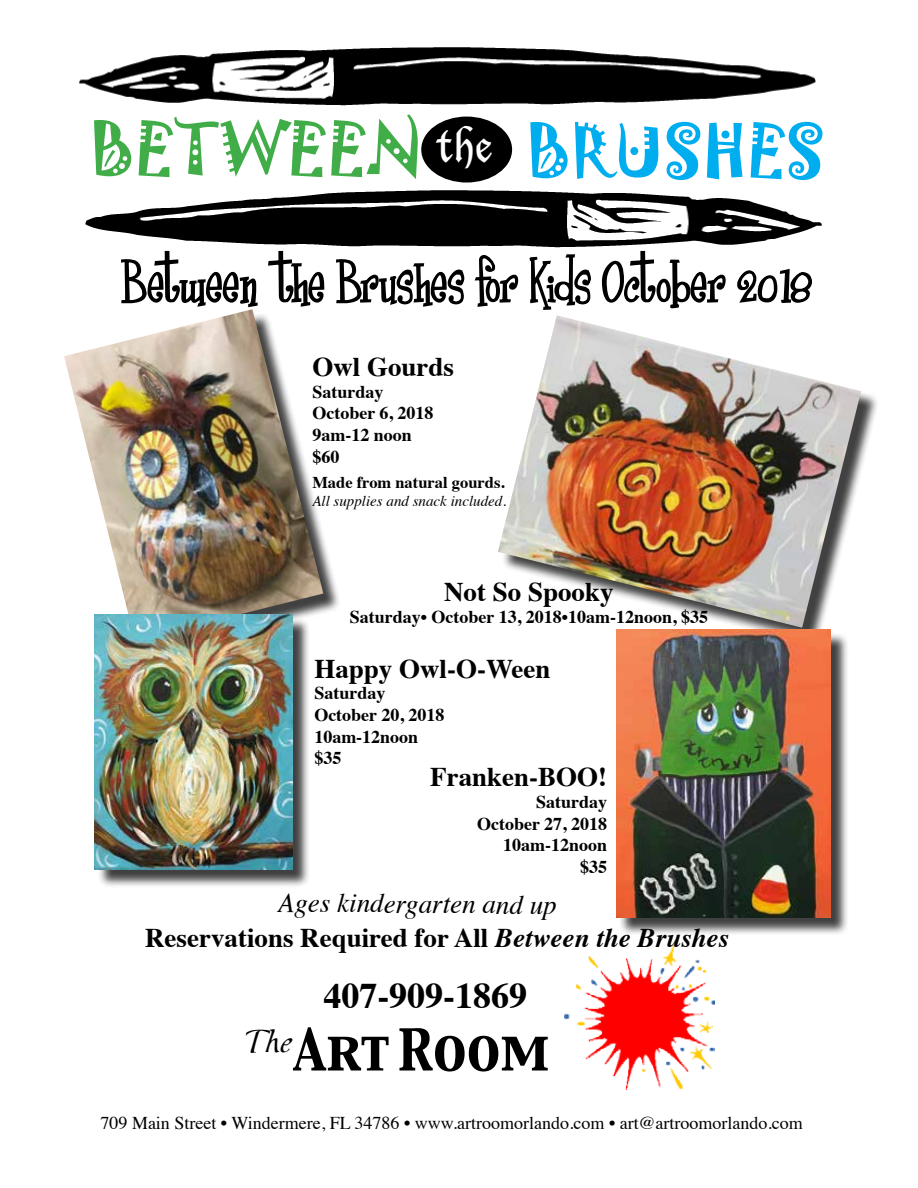
<style>
.page{position:relative;width:918px;height:1188px;background:#fff}
.page>*{position:absolute;margin:0;border:0;box-sizing:border-box;transform-origin:0 0}
.t1{font:81.75px "Jokerman Let Plain";color:#41ad49}
.t2{font:50.7px "Capitals";color:#000}
.t3{font:700 36px "Times";color:#000}
.t4{font:700 27px "Times";color:#000}
.t5{font:italic 27px "Times";color:#000}
.t6{font:700 18px/21.6px "Times";color:#000}
.t7{font:18px "Times";color:#000}
.t8{font:700 16.5px "Times";color:#000}
.t9{font:italic 15px "Times";color:#000}
.s1{color:#00aeef}
.s2{font-style:italic}
</style>
<div class="page">
<img style="left:564px;top:940px;width:150px;height:150px">
<div style="left:422px;top:117px;width:89px;height:65px;background:#000;border-radius:50%"></div>
<div style="left:421px;top:117px;width:91px;height:66px;border:2px solid #000;border-radius:50%"></div>
<img style="left:80px;top:48px;width:736px;height:57px">
<svg style="left:121px;top:250px;width:137px;height:58px"></svg>
<svg style="left:268px;top:250px;width:57px;height:57px"></svg>
<svg style="left:336px;top:259px;width:129px;height:48px"></svg>
<svg style="left:474px;top:255px;width:45px;height:52px"></svg>
<svg style="left:529px;top:254px;width:62px;height:56px"></svg>
<svg style="left:601px;top:250px;width:125px;height:59px"></svg>
<svg style="left:737px;top:268px;width:75px;height:35px"></svg>
<div style="left:67px;top:313px;width:274px;height:346px;background:#000;opacity:.75"></div>
<img style="left:64px;top:309px;width:259px;height:331px">
<div style="left:501px;top:319px;width:378px;height:326px;background:#000;opacity:.75"></div>
<img style="left:498px;top:315px;width:363px;height:313px">
<div style="left:619px;top:632px;width:230px;height:304px;background:#000;opacity:.75"></div>
<img style="left:616px;top:630px;width:215px;height:287px">
<img style="left:86px;top:190px;width:736px;height:58px">
<div style="left:97px;top:617px;width:214px;height:271px;background:#000;opacity:.75"></div>
<img style="left:95px;top:615px;width:197px;height:254px">
<h1 class="t1" style="left:90px;top:102px;width:736px">BETWEEN <sup>the</sup> <span class="s1">BRUSHES</span></h1>
<h3 class="t4" style="left:312px;top:341px;width:143px">Owl Gourds</h3>
<p class="t6" style="left:312px;top:379px;width:123px">Saturday<br>October 6, 2018<br>9am-12 noon $60</p>
<p class="t8" style="left:312px;top:467px;width:194px">Made from natural gourds.</p>
<p class="t9" style="left:312px;top:488px;width:195px">All supplies and snack included.</p>
<h3 class="t4" style="left:444px;top:566px;width:171px">Not So Spooky</h3>
<p class="t6" style="left:350px;top:604px;width:360px">Saturday• October 13, 2018•10am-12noon, $35</p>
<h3 class="t4" style="left:314px;top:643px;width:238px">Happy Owl-O-Ween</h3>
<p class="t6" style="left:314px;top:681px;width:132px">Saturday<br>October 20, 2018<br>10am-12noon $35</p>
<h3 class="t4" style="left:430px;top:751px;width:179px">Franken-BOO!</h3>
<p class="t6" style="left:477px;top:789px;width:132px;text-align:right">Saturday<br>October 27, 2018<br>10am-12noon $35</p>
<h3 class="t5" style="left:279px;top:878px;width:280px;rotate:1deg">Ages kindergarten and up</h3>
<h3 class="t4" style="left:145px;top:912px;width:586px">Reservations Required for All <span class="s2">Between the Brushes</span></h3>
<h3 class="t3" style="left:323px;top:961px;width:205px">407-909-1869</h3>
<h2 class="t2" style="left:246px;top:1016px;width:304px"><sup>The</sup>Art Room</h2>
<p class="t7" style="left:100px;top:1106px;width:704px">709 Main Street • Windermere, FL 34786 • www.artroomorlando.com • art@artroomorlando.com</p>
</div>
